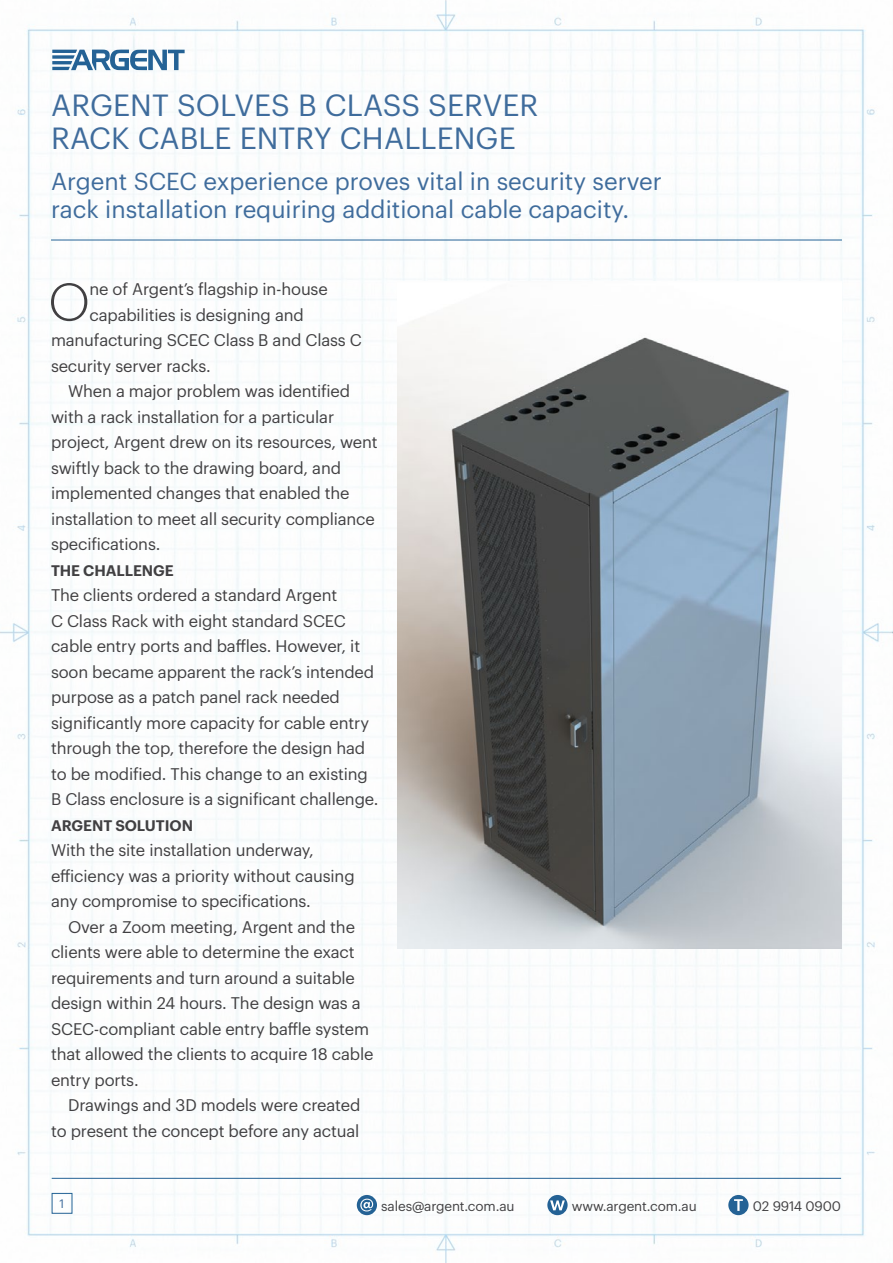
<style>
.page{position:relative;width:893px;height:1263px;background:#fff}
.page>*{position:absolute;margin:0;border:0;box-sizing:border-box;transform-origin:0 0}
.t1{font:300 52.2px "Graphik";color:#414042}
.t2{font:30px/33px "Graphik";letter-spacing:.005em;color:#3f6c9c}
.t3{font:24px/28.5px "Graphik";color:#3f6c9c}
.t4{font:16.5px/25.5px "Graphik";letter-spacing:-.01em;color:#414042}
.t5{font:600 15px "Graphik";letter-spacing:-.005em;color:#414042}
.t6{font:13.5px "Graphik";letter-spacing:-.01em;color:#414042}
.t7{font:12px "Graphik";color:#3f6c9c}
</style>
<div class="page">
<img style="left:0;top:0;width:893px;height:1263px">
<div style="left:728px;top:1195px;width:21px;height:20px;background:#246295;border-radius:50%"></div>
<svg style="left:734px;top:1199px;width:9px;height:12px"></svg>
<svg style="left:547px;top:1195px;width:21px;height:20px"></svg>
<svg style="left:550px;top:1200px;width:15px;height:10px"></svg>
<svg style="left:357px;top:1195px;width:20px;height:20px"></svg>
<svg style="left:360px;top:1199px;width:13px;height:12px"></svg>
<hr style="left:52px;top:1178px;width:789px;height:1px;background:#246295">
<div style="left:52px;top:1193px;width:20px;height:21px;border:1px solid #246295"></div>
<svg style="left:52px;top:50px;width:133px;height:20px"></svg>
<hr style="left:51px;top:240px;width:791px;height:1px;background:#246295">
<img style="left:397px;top:281px;width:445px;height:667px">
<h2 class="t2" style="left:51px;top:86px;width:489px">ARGENT SOLVES B CLASS SERVER<br>RACK CABLE ENTRY CHALLENGE</h2>
<h3 class="t3" style="left:51px;top:165px;width:612px">Argent SCEC experience proves vital in security server rack installation requiring additional cable capacity.</h3>
<h1 class="t1" style="left:48px;top:264px;width:43px">O</h1>
<p class="t4" style="left:90px;top:275px;width:240px">ne of Argent’s flagship in-house</p>
<p class="t4" style="left:90px;top:301px;width:216px">capabilities is designing and</p>
<p class="t4" style="left:51px;top:326px;width:312px">manufacturing SCEC Class B and Class C</p>
<p class="t4" style="left:51px;top:352px;width:161px">security server racks.</p>
<p class="t4" style="left:68px;top:377px;width:284px">When a major problem was identified</p>
<p class="t4" style="left:51px;top:403px;width:285px">with a rack installation for a particular</p>
<p class="t4" style="left:51px;top:428px;width:328px">project, Argent drew on its resources, went</p>
<p class="t4" style="left:51px;top:454px;width:292px">swiftly back to the drawing board, and</p>
<p class="t4" style="left:51px;top:479px;width:300px">implemented changes that enabled the</p>
<p class="t4" style="left:51px;top:505px;width:325px">installation to meet all security compliance</p>
<p class="t4" style="left:51px;top:530px;width:111px">specifications.</p>
<p class="t5" style="left:51px;top:559px;width:124px">THE CHALLENGE</p>
<p class="t4" style="left:51px;top:581px;width:329px">The clients ordered a standard Argent<br>C Class Rack with eight standard SCEC cable entry ports and baffles. However, it soon became apparent the rack’s intended purpose as a patch panel rack needed significantly more capacity for cable entry through the top, therefore the design had to be modified. This change to an existing B Class enclosure is a significant challenge.</p>
<p class="t5" style="left:51px;top:814px;width:144px">ARGENT SOLUTION</p>
<p class="t4" style="left:51px;top:836px;width:305px">With the site installation underway, efficiency was a priority without causing any compromise to specifications.</p>
<p class="t4" style="left:51px;top:913px;width:324px;text-indent:17px">Over a Zoom meeting, Argent and the clients were able to determine the exact requirements and turn around a suitable design within 24 hours. The design was a SCEC-compliant cable entry baffle system that allowed the clients to acquire 18 cable entry ports.</p>
<p class="t4" style="left:51px;top:1091px;width:311px;text-align:right">Drawings and 3D models were created to present the concept before any actual</p>
<p class="t7" style="left:60px;top:1195px;width:6px">1</p>
<p class="t6" style="left:381px;top:1195px;width:135px">sales@argent.com.au</p>
<p class="t6" style="left:572px;top:1195px;width:126px">www.argent.com.au</p>
<p class="t6" style="left:753px;top:1195px;width:90px">02 9914 0900</p>
</div>
